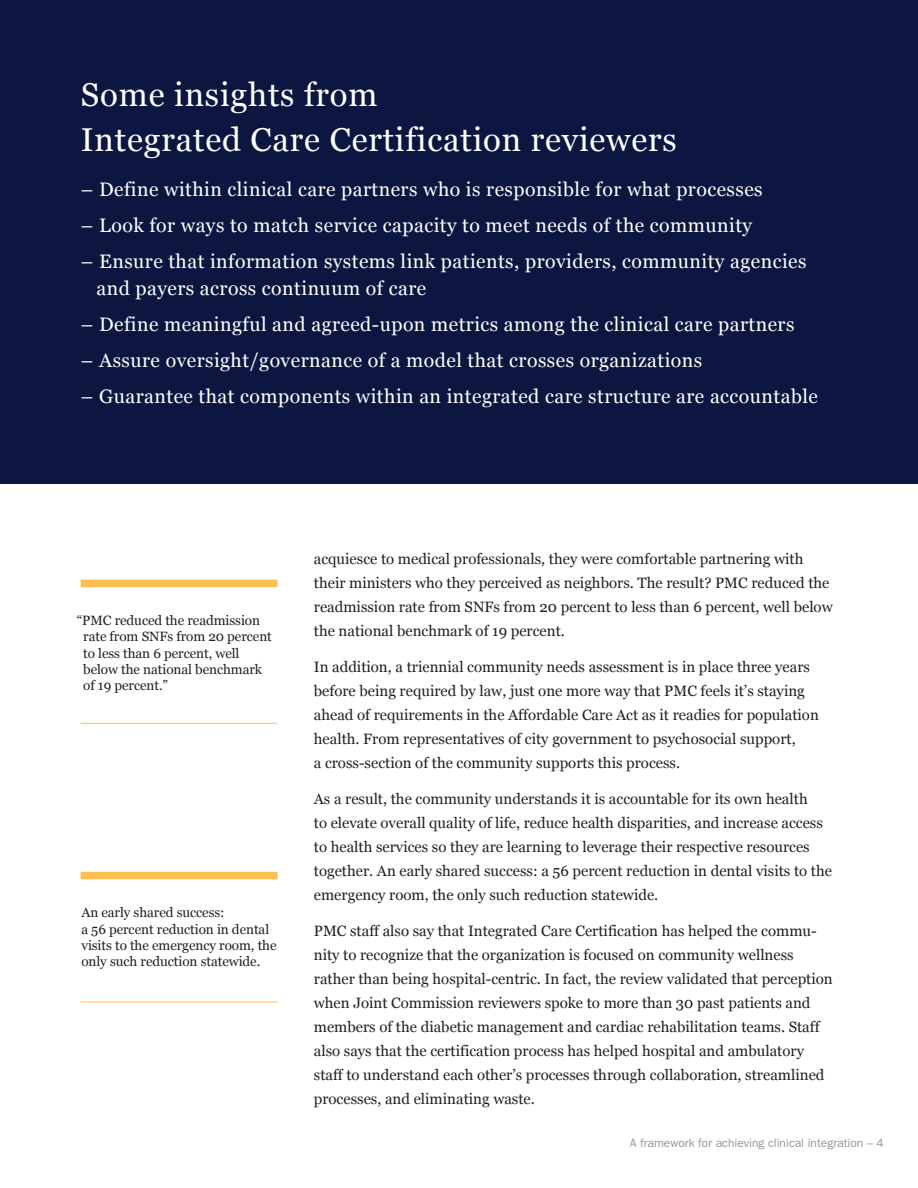
<style>
.page{position:relative;width:918px;height:1188px;background:#fff}
.page>*{position:absolute;margin:0;border:0;box-sizing:border-box;transform-origin:0 0}
.t1{font:33px/45px "Georgia";letter-spacing:.025em;color:#fff}
.t2{font:19.5px/27px "Georgia";letter-spacing:.025em;color:#fff}
.t3{font:15px/24px "Georgia";color:#231f20}
.t4{font:13.5px/16.2px "Georgia";letter-spacing:-.005em;color:#231f20}
.t5{font:12px "Franklin Gothic";color:#939598}
</style>
<div class="page">
<div style="left:0;top:0;width:918px;height:483px;background:#0c1640"></div>
<div style="left:81px;top:580px;width:197px;height:7px;background:#fdbf51"></div>
<hr style="left:81px;top:723px;width:197px;height:1px;background:#fdbf51">
<div style="left:81px;top:872px;width:197px;height:7px;background:#fdbf51"></div>
<hr style="left:81px;top:1002px;width:197px;height:1px;background:#fdbf51">
<p class="t1" style="left:81px;top:73px;width:597px">Some insights from<br>Integrated Care Certification reviewers</p>
<p class="t2" style="left:81px;top:176px;width:683px">– Define within clinical care partners who is responsible for what processes</p>
<p class="t2" style="left:81px;top:212px;width:673px">– Look for ways to match service capacity to meet needs of the community</p>
<p class="t2" style="left:97px;top:248px;width:712px;text-indent:-16px">– Ensure that information systems link patients, providers, community agencies and payers across continuum of care</p>
<p class="t2" style="left:81px;top:311px;width:715px">– Define meaningful and agreed-upon metrics among the clinical care partners</p>
<p class="t2" style="left:81px;top:347px;width:623px">– Assure oversight/governance of a model that crosses organizations</p>
<p class="t2" style="left:81px;top:383px;width:738px">– Guarantee that components within an integrated care structure are accountable</p>
<p class="t4" style="left:83px;top:613px;width:190px;text-indent:-6px">“PMC reduced the readmission rate from SNFs from 20 percent to less than 6 percent, well below the national benchmark of 19 percent.”</p>
<p class="t4" style="left:81px;top:905px;width:197px">An early shared success:<br>a 56 percent reduction in dental visits to the emergency room, the only such reduction statewide.</p>
<p class="t3" style="left:314px;top:547px;width:520px">acquiesce to medical professionals, they were comfortable partnering with their ministers who they perceived as neighbors. The result? PMC reduced the readmission rate from SNFs from 20 percent to less than 6 percent, well below the national benchmark of 19 percent.</p>
<p class="t3" style="left:314px;top:655px;width:507px">In addition, a triennial community needs assessment is in place three years before being required by law, just one more way that PMC feels it’s staying ahead of requirements in the Affordable Care Act as it readies for population health. From representatives of city government to psychosocial support,<br>a cross-section of the community supports this process.</p>
<p class="t3" style="left:314px;top:787px;width:520px">As a result, the community understands it is accountable for its own health<br>to elevate overall quality of life, reduce health disparities, and increase access to health services so they are learning to leverage their respective resources together. An early shared success: a 56 percent reduction in dental visits to the emergency room, the only such reduction statewide.</p>
<p class="t3" style="left:314px;top:919px;width:520px">PMC staff also say that Integrated Care Certification has helped the commu&shy;nity to recognize that the organization is focused on community wellness rather than being hospital-centric. In fact, the review validated that perception when Joint Commission reviewers spoke to more than 30 past patients and members of the diabetic management and cardiac rehabilitation teams. Staff also says that the certification process has helped hospital and ambulatory staff to understand each other’s processes through collaboration, streamlined processes, and eliminating waste.</p>
<p class="t5" style="left:630px;top:1136px;width:255px">A framework for achieving clinical integration – 4</p>
</div>
